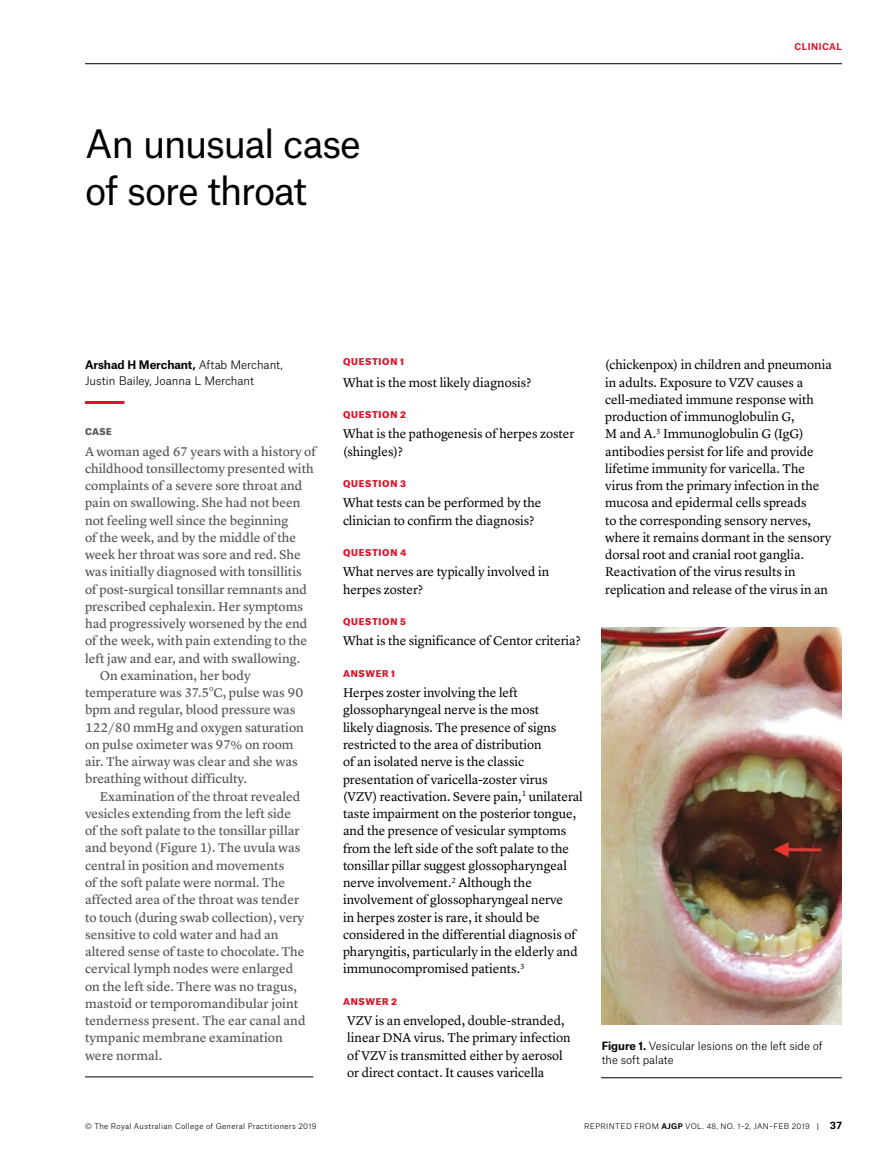
<style>
.page{position:relative;width:893px;height:1170px;background:#fff}
.page>*{position:absolute;margin:0;border:0;box-sizing:border-box;transform-origin:0 0}
.t1{font:37.5px/47.2px "Atlas Grotesk";letter-spacing:-.04em;color:#000}
.t2{font:13.2px/17.2px "Lyon Text";color:#000}
.t3{font:13.2px "Lyon Text Regular No.2";color:#595652}
.t4{font:300 11.25px/15.8px "Atlas Grotesk";letter-spacing:-.005em;color:#000}
.t5{font:300 10.8px/14px "Atlas Grotesk";color:#000}
.t6{font:900 9px "Atlas Grotesk";letter-spacing:.08em;color:#de1329}
.t7{font:700 9px "Atlas Grotesk";letter-spacing:.05em;color:#de1329}
.t8{font:900 9px "Atlas Grotesk";color:#595652}
.t9{font:300 7.5px "Atlas Grotesk";letter-spacing:.04em;color:#000}
.s1{font-weight:700}
.s2{font-weight:400}
.s3{font-weight:700;font-size:9.75px}
</style>
<div class="page">
<hr style="left:85px;top:63px;width:757px;height:1px;background:#000">
<hr style="left:85px;top:401px;width:39px;height:3px;background:#de1329">
<hr style="left:85px;top:1076px;width:228px;height:1px;background:#000">
<img style="left:602px;top:627px;width:240px;height:397px">
<hr style="left:601px;top:1077px;width:241px;height:1px;background:#000">
<h1 class="t1" style="left:85px;top:116px;width:277px">An unusual case of sore throat</h1>
<p class="t7" style="left:794px;top:40px;width:49px">CLINICAL</p>
<p class="t4" style="left:85px;top:356px;width:199px"><span class="s1">Arshad H Merchant,</span> Aftab Merchant,<br>Justin Bailey, Joanna L Merchant</p>
<p class="t8" style="left:85px;top:424px;width:28px">CASE</p>
<p class="t3" style="left:85px;top:441px;width:233px">A woman aged 67 years with a history of</p>
<p class="t3" style="left:85px;top:458px;width:230px">childhood tonsillectomy presented with</p>
<p class="t3" style="left:85px;top:475px;width:219px">complaints of a severe sore throat and</p>
<p class="t3" style="left:85px;top:493px;width:217px">pain on swallowing. She had not been</p>
<p class="t3" style="left:85px;top:510px;width:205px">not feeling well since the beginning</p>
<p class="t3" style="left:85px;top:527px;width:213px">of the week, and by the middle of the</p>
<p class="t3" style="left:85px;top:544px;width:217px">week her throat was sore and red. She</p>
<p class="t3" style="left:85px;top:562px;width:218px">was initially diagnosed with tonsillitis</p>
<p class="t3" style="left:85px;top:579px;width:224px">of post-surgical tonsillar remnants and</p>
<p class="t3" style="left:85px;top:596px;width:220px">prescribed cephalexin. Her symptoms</p>
<p class="t3" style="left:85px;top:613px;width:224px">had progressively worsened by the end</p>
<p class="t3" style="left:85px;top:630px;width:224px">of the week, with pain extending to the</p>
<p class="t3" style="left:85px;top:648px;width:217px">left jaw and ear, and with swallowing.</p>
<p class="t3" style="left:100px;top:665px;width:152px">On examination, her body</p>
<p class="t3" style="left:85px;top:682px;width:220px">temperature was 37.5°C, pulse was 90</p>
<p class="t3" style="left:85px;top:699px;width:212px">bpm and regular, blood pressure was</p>
<p class="t3" style="left:85px;top:717px;width:220px">122/80 mmHg and oxygen saturation</p>
<p class="t3" style="left:85px;top:734px;width:210px">on pulse oximeter was 97% on room</p>
<p class="t3" style="left:85px;top:751px;width:214px">air. The airway was clear and she was</p>
<p class="t3" style="left:85px;top:768px;width:163px">breathing without difficulty.</p>
<p class="t3" style="left:100px;top:786px;width:202px">Examination of the throat revealed</p>
<p class="t3" style="left:85px;top:803px;width:208px">vesicles extending from the left side</p>
<p class="t3" style="left:85px;top:820px;width:216px">of the soft palate to the tonsillar pillar</p>
<p class="t3" style="left:85px;top:837px;width:217px">and beyond (Figure 1). The uvula was</p>
<p class="t3" style="left:85px;top:855px;width:201px">central in position and movements</p>
<p class="t3" style="left:85px;top:872px;width:202px">of the soft palate were normal. The</p>
<p class="t3" style="left:85px;top:889px;width:216px">affected area of the throat was tender</p>
<p class="t3" style="left:85px;top:906px;width:221px">to touch (during swab collection), very</p>
<p class="t3" style="left:85px;top:924px;width:195px">sensitive to cold water and had an</p>
<p class="t3" style="left:85px;top:941px;width:221px">altered sense of taste to chocolate. The</p>
<p class="t3" style="left:85px;top:958px;width:210px">cervical lymph nodes were enlarged</p>
<p class="t3" style="left:85px;top:975px;width:213px">on the left side. There was no tragus,</p>
<p class="t3" style="left:85px;top:993px;width:215px">mastoid or temporomandibular joint</p>
<p class="t3" style="left:85px;top:1010px;width:222px">tenderness present. The ear canal and</p>
<p class="t3" style="left:85px;top:1027px;width:199px">tympanic membrane examination</p>
<p class="t3" style="left:85px;top:1044px;width:79px">were normal.</p>
<p class="t6" style="left:343px;top:354px;width:62px">QUESTION 1</p>
<p class="t2" style="left:343px;top:372px;width:190px">What is the most likely diagnosis?</p>
<p class="t6" style="left:343px;top:407px;width:64px">QUESTION 2</p>
<p class="t2" style="left:343px;top:424px;width:233px">What is the pathogenesis of herpes zoster (shingles)?</p>
<p class="t6" style="left:343px;top:476px;width:64px">QUESTION 3</p>
<p class="t2" style="left:343px;top:493px;width:200px">What tests can be performed by the clinician to confirm the diagnosis?</p>
<p class="t6" style="left:343px;top:545px;width:65px">QUESTION 4</p>
<p class="t2" style="left:343px;top:562px;width:208px">What nerves are typically involved in herpes zoster?</p>
<p class="t6" style="left:343px;top:614px;width:64px">QUESTION 5</p>
<p class="t2" style="left:343px;top:631px;width:239px">What is the significance of Centor criteria?</p>
<p class="t6" style="left:343px;top:666px;width:54px">ANSWER 1</p>
<p class="t2" style="left:343px;top:683px;width:241px">Herpes zoster involving the left glossopharyngeal nerve is the most<br>likely diagnosis. The presence of signs restricted to the area of distribution<br>of an isolated nerve is the classic presentation of varicella-zoster virus (VZV) reactivation. Severe pain,<sup>1</sup> unilateral taste impairment on the posterior tongue, and the presence of vesicular symptoms from the left side of the soft palate to the tonsillar pillar suggest glossopharyngeal nerve involvement.<sup>2</sup> Although the involvement of glossopharyngeal nerve<br>in herpes zoster is rare, it should be considered in the differential diagnosis of pharyngitis, particularly in the elderly and immunocompromised patients.<sup>3</sup></p>
<p class="t6" style="left:343px;top:994px;width:56px">ANSWER 2</p>
<p class="t2" style="left:347px;top:1010px;width:225px">VZV is an enveloped, double-stranded, linear DNA virus. The primary infection of VZV is transmitted either by aerosol or direct contact. It causes varicella</p>
<p class="t2" style="left:605px;top:355px;width:228px">(chickenpox) in children and pneumonia in adults. Exposure to VZV causes a cell-mediated immune response with production of immunoglobulin G,<br>M and A.<sup>3</sup> Immunoglobulin G (IgG) antibodies persist for life and provide lifetime immunity for varicella. The virus from the primary infection in the mucosa and epidermal cells spreads<br>to the corresponding sensory nerves, where it remains dormant in the sensory dorsal root and cranial root ganglia.<br>Reactivation of the virus results in replication and release of the virus in an</p>
<p class="t5" style="left:602px;top:1038px;width:222px"><span class="s1">Figure 1.</span> Vesicular lesions on the left side of the soft palate</p>
<p class="t9" style="left:85px;top:1119px;width:233px">© The Royal Australian College of General Practitioners 2019</p>
<p class="t9" style="left:584px;top:1119px;width:259px">REPRINTED FROM <span class="s1">AJGP</span> VOL. 48, NO. 1–2, JAN–FEB 2019 <span class="s2">|</span> <span class="s3">37</span></p>
</div>
